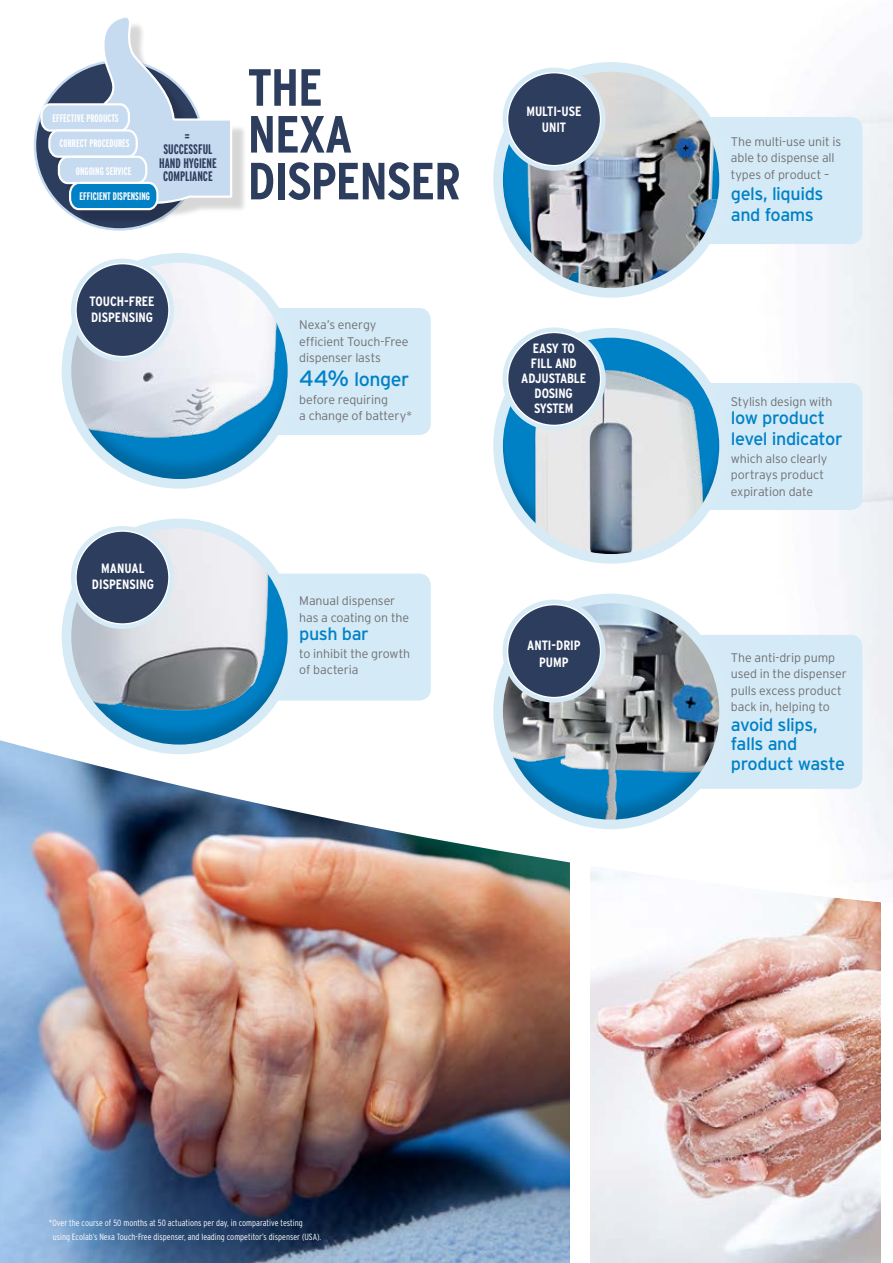
<style>
.page{position:relative;width:893px;height:1263px;background:#fff}
.page>*{position:absolute;margin:0;border:0;box-sizing:border-box;transform-origin:0 0}
.t1{font:700 condensed 52.2px/46.8px "Interstate";letter-spacing:-.02em;color:#2d3d5e}
.t2{font:19.5px "Interstate";letter-spacing:-.02em;color:#0081c6}
.t3{font:18px/21px "Interstate";letter-spacing:-.025em;color:#0081c6}
.t4{font:700 extra-condensed 13.8px/13.5px "Interstate";color:#2d3d5e;text-align:center}
.t5{font:700 condensed 13.5px/15px "Interstate";color:#fff;text-align:center}
.t6{font:300 12.45px/16.5px "Interstate";letter-spacing:-.01em;color:#717073}
.t7{font:700 extra-condensed 10.95px "Interstate";color:#fff}
.t8{font:300 condensed 9px/13.4px "Interstate";color:#fff}
.s1{font-size:22.05px}
</style>
<div class="page">
<img style="left:590px;top:1061px;width:290px;height:202px">
<img style="left:0;top:1061px;width:570px;height:202px">
<img style="left:0;top:116px;width:881px;height:945px">
<img style="left:697px;top:67px;width:196px;height:836px">
<div style="left:46px;top:21px;width:201px;height:204px;background:#000;opacity:.16"></div>
<svg style="left:39px;top:17px;width:194px;height:194px"></svg>
<div style="left:193px;top:308px;width:238px;height:127px;background:#d4eaf6;border-radius:12px"></div>
<div style="left:193px;top:574px;width:238px;height:127px;background:#d4eaf6;border-radius:12px"></div>
<div style="left:624px;top:383px;width:238px;height:127px;background:#d4eaf6;border-radius:12px"></div>
<div style="left:624px;top:117px;width:238px;height:127px;background:#d4eaf6;border-radius:12px"></div>
<div style="left:624px;top:635px;width:238px;height:154px;background:#d4eaf6;border-radius:12px"></div>
<div style="left:61px;top:251px;width:238px;height:238px;background:#000;opacity:.2"></div>
<img style="left:66px;top:258px;width:226px;height:226px;border-radius:113px">
<div style="left:62px;top:253px;width:235px;height:236px;border:10px solid #d6ebf6;border-radius:50%"></div>
<div style="left:61px;top:517px;width:238px;height:238px;background:#000;opacity:.2"></div>
<img style="left:66px;top:523px;width:226px;height:226px;border-radius:113px">
<div style="left:62px;top:519px;width:235px;height:235px;border:10px solid #d6ebf6;border-radius:50%"></div>
<div style="left:493px;top:326px;width:238px;height:238px;background:#000;opacity:.2"></div>
<img style="left:498px;top:333px;width:226px;height:226px;border-radius:113px">
<div style="left:493px;top:328px;width:236px;height:236px;border:10px solid #d6ebf6;border-radius:50%"></div>
<div style="left:493px;top:60px;width:238px;height:238px;background:#000;opacity:.2"></div>
<img style="left:498px;top:67px;width:226px;height:226px;border-radius:113px">
<div style="left:493px;top:62px;width:236px;height:236px;border:10px solid #d6ebf6;border-radius:50%"></div>
<div style="left:493px;top:592px;width:238px;height:238px;background:#000;opacity:.2"></div>
<img style="left:498px;top:598px;width:226px;height:226px;border-radius:113px">
<div style="left:493px;top:594px;width:236px;height:235px;border:10px solid #d6ebf6;border-radius:50%"></div>
<svg style="left:71px;top:259px;width:103px;height:103px;fill:#d6ebf6"></svg>
<div style="left:76px;top:264px;width:93px;height:93px;background:#2d3d5e;border-radius:50%"></div>
<svg style="left:71px;top:526px;width:103px;height:103px;fill:#d6ebf6"></svg>
<div style="left:76px;top:531px;width:93px;height:93px;background:#2d3d5e;border-radius:50%"></div>
<svg style="left:503px;top:68px;width:103px;height:103px;fill:#d6ebf6"></svg>
<div style="left:508px;top:73px;width:92px;height:93px;background:#2d3d5e;border-radius:50%"></div>
<svg style="left:503px;top:600px;width:103px;height:102px;fill:#d6ebf6"></svg>
<div style="left:508px;top:605px;width:92px;height:92px;background:#2d3d5e;border-radius:50%"></div>
<svg style="left:503px;top:327px;width:103px;height:103px;fill:#d6ebf6"></svg>
<div style="left:508px;top:332px;width:93px;height:93px;background:#2d3d5e;border-radius:50%"></div>
<p class="t7" style="left:52px;top:112px;width:68px">EFFECTIVE PRODUCTS</p>
<p class="t7" style="left:60px;top:137px;width:72px">CORRECT PROCEDURES</p>
<p class="t7" style="left:76px;top:165px;width:57px">ONGOING SERVICE</p>
<p class="t7" style="left:80px;top:190px;width:72px">EFFICIENT DISPENSING</p>
<p class="t4" style="left:184px;top:130px;width:7px">=</p>
<p class="t4" style="left:159px;top:143px;width:59px">SUCCESSFUL<br>HAND HYGIENE<br>COMPLIANCE</p>
<h1 class="t1" style="left:248px;top:64px;width:215px">THE<br>NEXA<br>DISPENSER</h1>
<p class="t5" style="left:90px;top:293px;width:67px;line-height:16.2px;text-align:left">TOUCH-FREE<br>DISPENSING</p>
<p class="t6" style="left:299px;top:316px;width:111px">Nexa’s energy efficient Touch-Free dispenser lasts</p>
<h2 class="t2" style="left:299px;top:368px;width:112px"><span class="s1">44%</span> longer</h2>
<p class="t6" style="left:299px;top:391px;width:115px">before requiring<br>a change of battery*</p>
<p class="t5" style="left:92px;top:560px;width:64px;line-height:16.2px">MANUAL<br>DISPENSING</p>
<p class="t6" style="left:299px;top:592px;width:111px">Manual dispenser has a coating on the</p>
<h3 class="t3" style="left:299px;top:623px;width:71px">push bar</h3>
<p class="t6" style="left:299px;top:645px;width:112px">to inhibit the growth of bacteria</p>
<p class="t5" style="left:526px;top:103px;width:57px;line-height:16.4px">MULTI-USE<br>UNIT</p>
<p class="t5" style="left:521px;top:341px;width:66px">EASY TO<br>FILL AND<br>ADJUSTABLE<br>DOSING<br>SYSTEM</p>
<p class="t5" style="left:527px;top:637px;width:55px;line-height:16.6px">ANTI-DRIP<br>PUMP</p>
<p class="t6" style="left:731px;top:133px;width:112px">The multi-use unit is able to dispense all types of product –</p>
<h3 class="t3" style="left:731px;top:183px;width:94px">gels, liquids and foams</h3>
<p class="t6" style="left:731px;top:393px;width:103px">Stylish design with</p>
<h3 class="t3" style="left:731px;top:407px;width:113px">low product level indicator</h3>
<p class="t6" style="left:731px;top:450px;width:98px">which also clearly portrays product expiration date</p>
<p class="t6" style="left:731px;top:649px;width:117px">The anti-drip pump used in the dispenser pulls excess product back in, helping to</p>
<h3 class="t3" style="left:731px;top:714px;width:116px;line-height:19.5px">avoid slips, falls and product waste</h3>
<p class="t8" style="left:53px;top:1216px;width:270px;text-indent:-4px">*Over the course of 50 months at 50 actuations per day, in comparative testing using Ecolab’s Nexa Touch-Free dispenser, and leading competitor’s dispenser (USA).</p>
</div>
